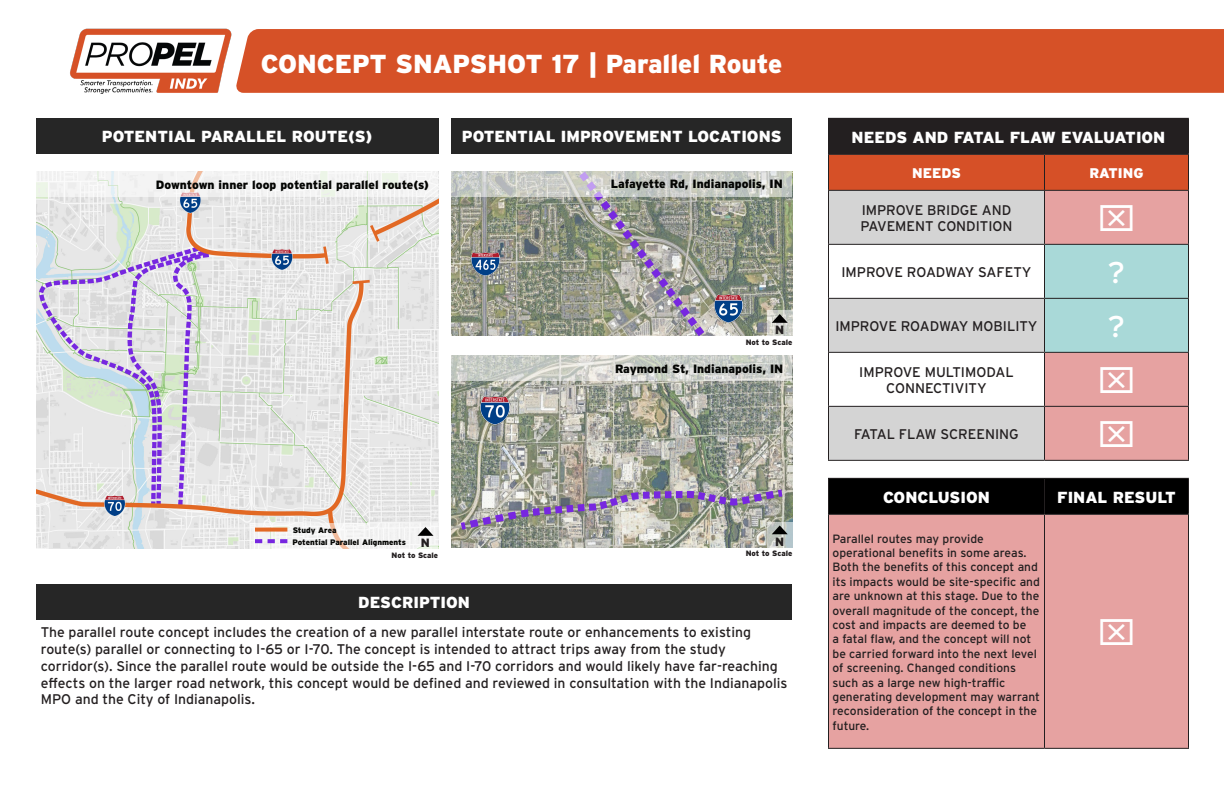
<style>
.page{position:relative;width:1224px;height:792px;background:#fff}
.page>*{position:absolute;margin:0;border:0;box-sizing:border-box;transform-origin:0 0}
.t1{font:30px "Interstate";color:#fff}
.t2{font:900 26px "Interstate";color:#fff}
.t3{font:900 16px "Interstate";color:#fff}
.t4{font:14px/16.8px "Interstate";color:#231f20}
.t5{font:900 14px "Interstate";color:#fff}
.t6{font:12px/14.4px "Interstate";color:#231f20}
.t7{font:900 12px "Interstate";color:#040503}
.t8{font:900 12px "Interstate";color:#231f20}
.t9{font:900 8px/11.9px "Interstate";color:#040503}
.t10{font:900 7.8px "Interstate";letter-spacing:-.005em;color:#231f20}
</style>
<div class="page">
<img style="left:70px;top:28px;width:162px;height:66px">
<div style="left:236px;top:29px;width:988px;height:64px;background:#d65127"></div>
<img style="left:36px;top:196px;width:402px;height:353px">
<img style="left:452px;top:196px;width:340px;height:140px">
<img style="left:452px;top:381px;width:340px;height:166px">
<div style="left:36px;top:584px;width:756px;height:36px;background:#262626"></div>
<div style="left:828px;top:118px;width:360px;height:36px;background:#231f20"></div>
<div style="left:829px;top:155px;width:359px;height:35px;background:#d65027"></div>
<div style="left:828px;top:190px;width:216px;height:54px;background:#d4d4d4"></div>
<div style="left:1045px;top:191px;width:143px;height:269px;background:#e6a2a1"></div>
<div style="left:1045px;top:245px;width:143px;height:107px;background:#a9d9d8"></div>
<div style="left:828px;top:298px;width:216px;height:54px;background:#d4d4d4"></div>
<div style="left:828px;top:406px;width:216px;height:54px;background:#d4d4d4"></div>
<hr style="left:828px;top:191px;width:1px;height:53px;background:#231f20">
<hr style="left:828px;top:244px;width:216px;height:1px;background:#231f20">
<hr style="left:828px;top:245px;width:1px;height:53px;background:#231f20">
<hr style="left:828px;top:298px;width:216px;height:1px;background:#231f20">
<hr style="left:828px;top:299px;width:1px;height:53px;background:#231f20">
<hr style="left:828px;top:352px;width:216px;height:1px;background:#231f20">
<hr style="left:828px;top:353px;width:1px;height:53px;background:#231f20">
<hr style="left:1044px;top:118px;width:145px;height:1px;background:#231f20">
<hr style="left:828px;top:154px;width:216px;height:1px;background:#231f20">
<hr style="left:828px;top:155px;width:1px;height:35px;background:#231f20">
<hr style="left:828px;top:190px;width:216px;height:1px;background:#231f20">
<hr style="left:828px;top:406px;width:216px;height:1px;background:#231f20">
<hr style="left:828px;top:407px;width:1px;height:53px;background:#231f20">
<hr style="left:828px;top:460px;width:216px;height:1px;background:#231f20">
<hr style="left:1188px;top:119px;width:1px;height:35px;background:#231f20">
<hr style="left:1044px;top:154px;width:145px;height:1px;background:#231f20">
<hr style="left:1044px;top:155px;width:1px;height:35px;background:#231f20">
<hr style="left:1188px;top:155px;width:1px;height:35px;background:#231f20">
<hr style="left:1044px;top:353px;width:1px;height:53px;background:#231f20">
<hr style="left:1188px;top:353px;width:1px;height:53px;background:#231f20">
<hr style="left:1044px;top:407px;width:1px;height:53px;background:#231f20">
<hr style="left:1188px;top:407px;width:1px;height:53px;background:#231f20">
<hr style="left:1044px;top:244px;width:145px;height:1px;background:#231f20">
<hr style="left:1044px;top:245px;width:1px;height:53px;background:#231f20">
<hr style="left:1044px;top:298px;width:145px;height:1px;background:#231f20">
<hr style="left:1044px;top:299px;width:1px;height:53px;background:#231f20">
<hr style="left:1044px;top:352px;width:145px;height:1px;background:#231f20">
<hr style="left:1044px;top:460px;width:145px;height:1px;background:#231f20">
<hr style="left:1188px;top:245px;width:1px;height:53px;background:#231f20">
<hr style="left:1188px;top:299px;width:1px;height:53px;background:#231f20">
<hr style="left:1044px;top:190px;width:145px;height:1px;background:#231f20">
<hr style="left:1044px;top:191px;width:1px;height:53px;background:#231f20">
<hr style="left:1044px;top:406px;width:145px;height:1px;background:#231f20">
<hr style="left:1188px;top:191px;width:1px;height:53px;background:#231f20">
<div style="left:828px;top:478px;width:216px;height:36px;background:#000"></div>
<div style="left:1044px;top:478px;width:144px;height:36px;background:#000"></div>
<div style="left:829px;top:515px;width:359px;height:233px;background:#e6a2a1"></div>
<hr style="left:828px;top:478px;width:216px;height:1px;background:#231f20">
<hr style="left:1044px;top:478px;width:145px;height:1px;background:#231f20">
<hr style="left:1044px;top:479px;width:1px;height:35px;background:#231f20">
<hr style="left:1188px;top:479px;width:1px;height:35px;background:#231f20">
<hr style="left:828px;top:479px;width:1px;height:35px;background:#231f20">
<hr style="left:828px;top:515px;width:1px;height:233px;background:#231f20">
<hr style="left:828px;top:514px;width:216px;height:1px;background:#231f20">
<hr style="left:1044px;top:515px;width:1px;height:233px;background:#231f20">
<hr style="left:828px;top:748px;width:216px;height:1px;background:#231f20">
<hr style="left:1188px;top:515px;width:1px;height:233px;background:#231f20">
<hr style="left:1044px;top:748px;width:145px;height:1px;background:#231f20">
<hr style="left:1044px;top:514px;width:145px;height:1px;background:#231f20">
<div style="left:452px;top:118px;width:340px;height:36px;background:#262626"></div>
<img style="left:481px;top:397px;width:28px;height:28px">
<svg style="left:572px;top:196px;width:139px;height:141px;background:#9d9d97"></svg>
<img style="left:714px;top:295px;width:29px;height:28px">
<img style="left:471px;top:253px;width:28px;height:22px">
<div style="left:36px;top:118px;width:402px;height:36px;background:#262626"></div>
<svg style="left:251px;top:524px;width:187px;height:25px;fill:#f3f3f3"></svg>
<svg style="left:255px;top:528px;width:32px;height:4px"></svg>
<svg style="left:255px;top:539px;width:32px;height:4px"></svg>
<div style="left:36px;top:171px;width:402px;height:25px;background:linear-gradient(to right,#f2f1f1,#f3f4f2)"></div>
<svg style="left:452px;top:355px;width:340px;height:26px;background:#cfd2cc"></svg>
<svg style="left:452px;top:171px;width:340px;height:25px;background:#caccc8"></svg>
<svg style="left:767px;top:522px;width:25px;height:25px"></svg>
<img style="left:455px;top:485px;width:335px;height:49px">
<svg style="left:767px;top:311px;width:25px;height:25px"></svg>
<svg style="left:772px;top:314px;width:16px;height:9px"></svg>
<svg style="left:418px;top:527px;width:15px;height:9px"></svg>
<svg style="left:1100px;top:205px;width:33px;height:26px"></svg>
<svg style="left:1100px;top:367px;width:33px;height:26px"></svg>
<svg style="left:1100px;top:421px;width:33px;height:26px"></svg>
<svg style="left:1100px;top:619px;width:33px;height:26px"></svg>
<h2 class="t2" style="left:261px;top:45px;width:523px">CONCEPT SNAPSHOT 17 | Parallel Route</h2>
<p class="t3" style="left:102px;top:125px;width:272px">POTENTIAL PARALLEL ROUTE(S)</p>
<p class="t3" style="left:462px;top:125px;width:321px">POTENTIAL IMPROVEMENT LOCATIONS</p>
<p class="t7" style="left:156px;top:175px;width:275px">Downtown inner loop potential parallel route(s)</p>
<p class="t7" style="left:611px;top:175px;width:174px">Lafayette Rd, Indianapolis, IN</p>
<p class="t8" style="left:775px;top:321px;width:11px">N</p>
<p class="t10" style="left:746px;top:336px;width:48px">Not to Scale</p>
<p class="t7" style="left:615px;top:360px;width:170px">Raymond St, Indianapolis, IN</p>
<p class="t9" style="left:293px;top:524px;width:115px">Study Area<br>Potential Parallel Alignments</p>
<p class="t8" style="left:775px;top:533px;width:11px">N</p>
<p class="t8" style="left:421px;top:534px;width:11px">N</p>
<p class="t10" style="left:391px;top:549px;width:48px">Not to Scale</p>
<p class="t10" style="left:746px;top:548px;width:48px">Not to Scale</p>
<p class="t3" style="left:358px;top:591px;width:113px">DESCRIPTION</p>
<p class="t4" style="left:41px;top:623px;width:748px">The parallel route concept includes the creation of a new parallel interstate route or enhancements to existing route(s) parallel or connecting to I-65 or I-70. The concept is intended to attract trips away from the study corridor(s). Since the parallel route would be outside the I-65 and I-70 corridors and would likely have far-reaching effects on the larger road network, this concept would be defined and reviewed in consultation with the Indianapolis MPO and the City of Indianapolis.</p>
<p class="t3" style="left:852px;top:125px;width:315px">NEEDS AND FATAL FLAW EVALUATION</p>
<p class="t5" style="left:912px;top:163px;width:50px">NEEDS</p>
<p class="t5" style="left:1089px;top:163px;width:56px">RATING</p>
<p class="t4" style="left:860px;top:201px;width:154px">IMPROVE BRIDGE AND<br>PAVEMENT CONDITION</p>
<p class="t4" style="left:841px;top:263px;width:192px">IMPROVE ROADWAY SAFETY</p>
<h1 class="t1" style="left:1108px;top:251px;width:19px">?</h1>
<p class="t4" style="left:835px;top:317px;width:204px">IMPROVE ROADWAY MOBILITY</p>
<h1 class="t1" style="left:1108px;top:305px;width:19px">?</h1>
<p class="t4" style="left:859px;top:363px;width:156px;text-align:center">IMPROVE MULTIMODAL<br>CONNECTIVITY</p>
<p class="t4" style="left:854px;top:425px;width:166px">FATAL FLAW SCREENING</p>
<p class="t3" style="left:883px;top:485px;width:108px">CONCLUSION</p>
<p class="t3" style="left:1057px;top:485px;width:120px">FINAL RESULT</p>
<p class="t6" style="left:832px;top:531px;width:209px">Parallel routes may provide operational benefits in some areas.<br>Both the benefits of this concept and its impacts would be site-specific and are unknown at this stage. Due to the overall magnitude of the concept, the cost and impacts are deemed to be<br>a fatal flaw, and the concept will not be carried forward into the next level of screening. Changed conditions such as a large new high-traffic generating development may warrant reconsideration of the concept in the future.</p>
</div>
